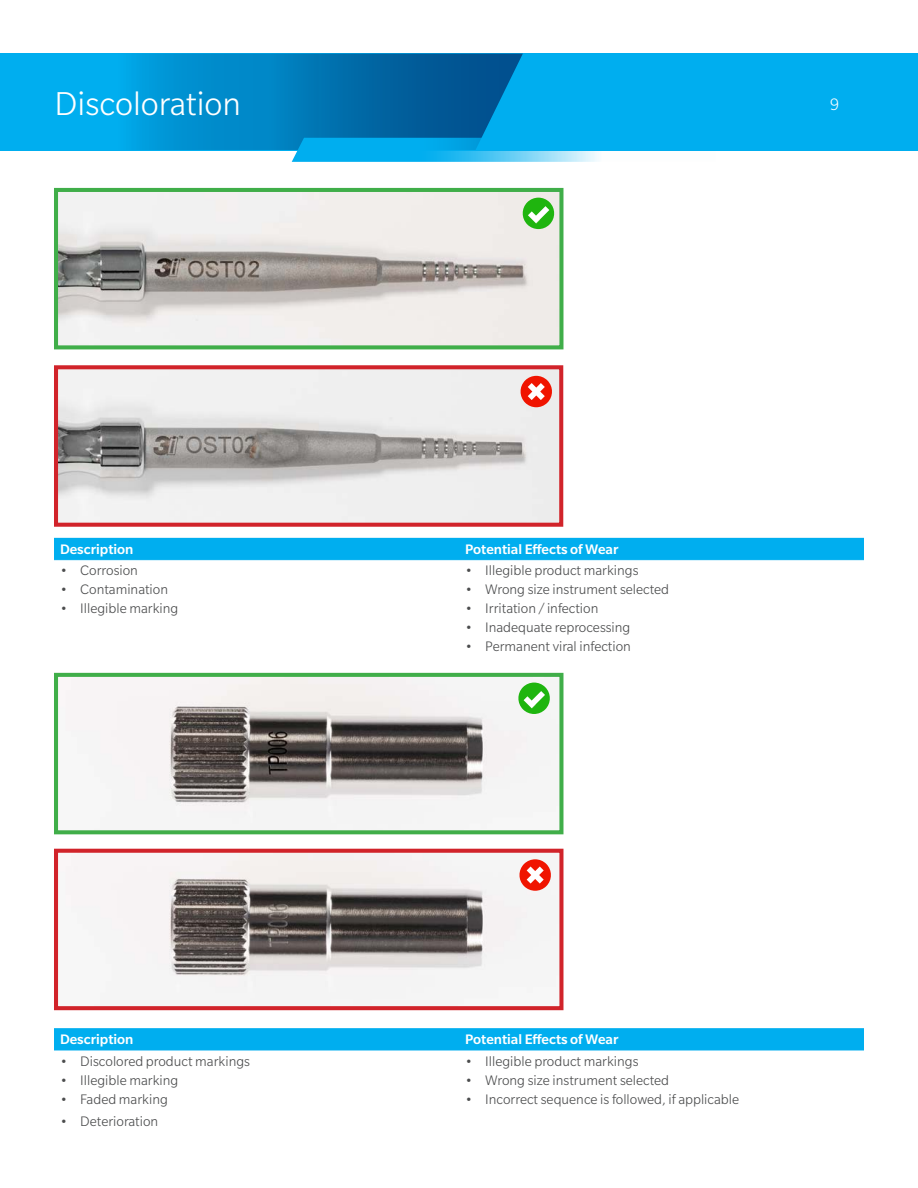
<style>
.page{position:relative;width:918px;height:1188px;background:#fff}
.page>*{position:absolute;margin:0;border:0;box-sizing:border-box;transform-origin:0 0}
.t1{font:300 36px "Slate Pro";color:#fff}
.t2{font:300 18px "Slate Pro";color:#fff}
.t3{font:300 15px "Slate Pro";color:#4b4c4d}
.t4{font:500 15px "Slate Pro";color:#fff}
</style>
<div class="page">
<div style="left:0;top:53px;width:918px;height:97px;background:#00aeef"></div>
<svg style="left:136px;top:54px;width:387px;height:96px;background:#0079b8"></svg>
<svg style="left:292px;top:138px;width:424px;height:24px"></svg>
<img style="left:66px;top:678px;width:492px;height:151px">
<div style="left:54px;top:673px;width:509px;height:161px;border:4px solid #40ae49"></div>
<img style="left:66px;top:854px;width:492px;height:151px">
<div style="left:54px;top:849px;width:509px;height:161px;border:4px solid #d1232a"></div>
<svg style="left:517px;top:683px;width:34px;height:31px"></svg>
<svg style="left:518px;top:859px;width:34px;height:32px"></svg>
<div style="left:54px;top:1028px;width:810px;height:22px;background:#00aeef"></div>
<hr style="left:54px;top:1050px;width:405px;height:1px;background:#00aeef">
<hr style="left:459px;top:1050px;width:405px;height:1px;background:#00aeef">
<div style="left:54px;top:538px;width:810px;height:21px;background:#00aeef"></div>
<hr style="left:54px;top:559px;width:405px;height:1px;background:#00aeef">
<hr style="left:459px;top:559px;width:405px;height:1px;background:#00aeef">
<img style="left:59px;top:193px;width:499px;height:151px">
<div style="left:54px;top:188px;width:509px;height:161px;border:4px solid #40ae49"></div>
<img style="left:59px;top:370px;width:499px;height:152px">
<div style="left:54px;top:365px;width:509px;height:162px;border:4px solid #d1232a"></div>
<svg style="left:521px;top:198px;width:35px;height:31px"></svg>
<svg style="left:519px;top:376px;width:35px;height:31px"></svg>
<h1 class="t1" style="left:55px;top:85px;width:188px">Discoloration</h1>
<p class="t2" style="left:830px;top:95px;width:10px">9</p>
<p class="t4" style="left:60px;top:541px;width:75px">Description</p>
<p class="t4" style="left:465px;top:541px;width:155px">Potential Effects of Wear</p>
<p class="t3" style="left:60px;top:563px;width:80px">• Corrosion</p>
<p class="t3" style="left:465px;top:563px;width:175px">• Illegible product markings</p>
<p class="t3" style="left:60px;top:582px;width:110px">• Contamination</p>
<p class="t3" style="left:465px;top:582px;width:206px">• Wrong size instrument selected</p>
<p class="t3" style="left:60px;top:601px;width:120px">• Illegible marking</p>
<p class="t3" style="left:465px;top:601px;width:135px">• Irritation / infection</p>
<p class="t3" style="left:465px;top:620px;width:167px">• Inadequate reprocessing</p>
<p class="t3" style="left:465px;top:639px;width:167px">• Permanent viral infection</p>
<p class="t4" style="left:60px;top:1031px;width:75px">Description</p>
<p class="t4" style="left:465px;top:1031px;width:155px">Potential Effects of Wear</p>
<p class="t3" style="left:60px;top:1053px;width:192px">• Discolored product markings</p>
<p class="t3" style="left:465px;top:1053px;width:175px">• Illegible product markings</p>
<p class="t3" style="left:60px;top:1072px;width:120px">• Illegible marking</p>
<p class="t3" style="left:465px;top:1072px;width:206px">• Wrong size instrument selected</p>
<p class="t3" style="left:60px;top:1091px;width:109px">• Faded marking</p>
<p class="t3" style="left:465px;top:1091px;width:276px">• Incorrect sequence is followed, if applicable</p>
<p class="t3" style="left:60px;top:1113px;width:100px">• Deterioration</p>
</div>
